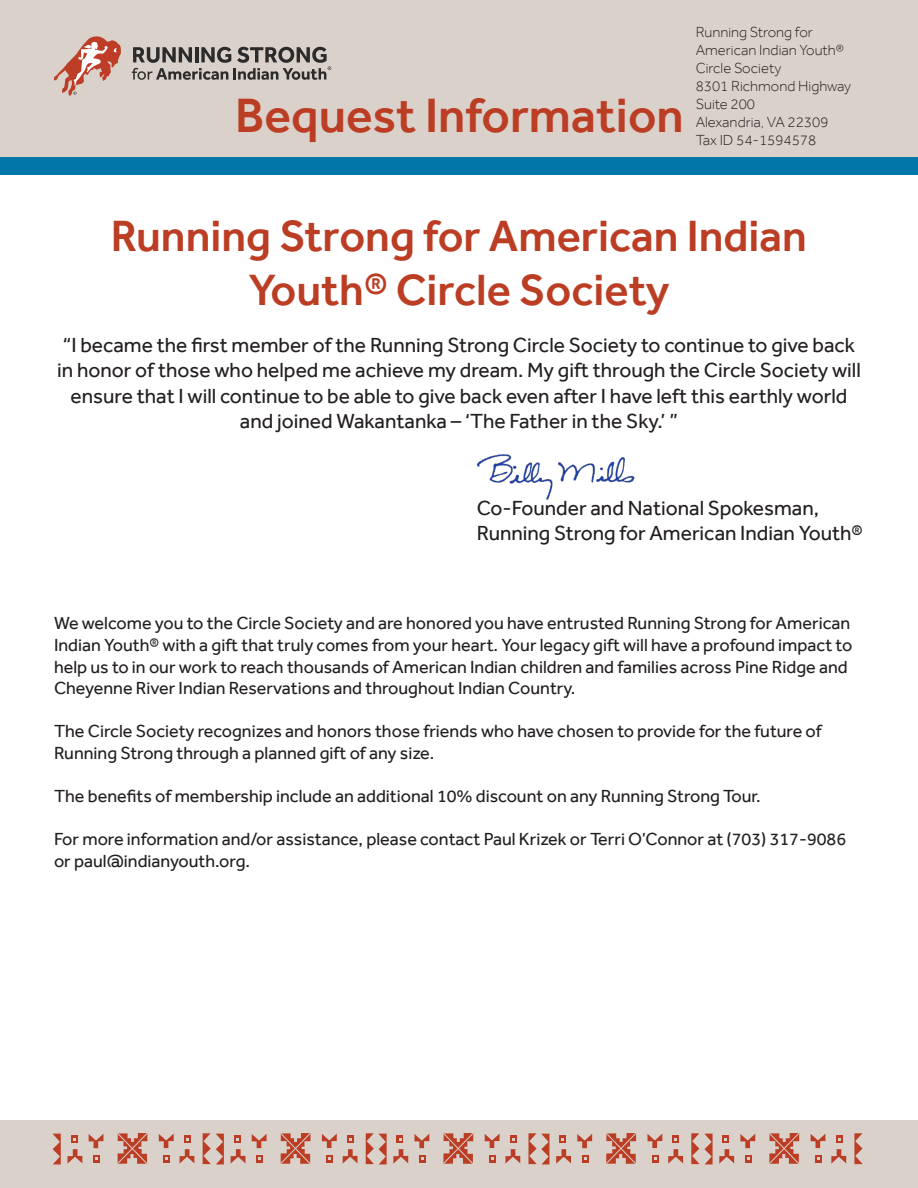
<style>
.page{position:relative;width:918px;height:1188px;background:#fff}
.page>*{position:absolute;margin:0;border:0;box-sizing:border-box;transform-origin:0 0}
.t1{font:500 49.5px "Effra";color:#bb3d24}
.t2{font:500 45px/54px "Effra";color:#bb3d24;text-align:center}
.t3{font:21px/25.2px "Effra";color:#231f20;text-align:center}
.t4{font:18px/21.6px "Effra";color:#231f20}
.t5{font:300 15px/18px "Effra";color:#231f20}
</style>
<div class="page">
<div style="left:0;top:1120px;width:918px;height:68px;background:#dad1cb"></div>
<div style="left:0;top:0;width:918px;height:165px;background:#dad1cb"></div>
<div style="left:0;top:157px;width:918px;height:18px;background:#0076a9"></div>
<svg style="left:132px;top:47px;width:199px;height:33px"></svg>
<svg style="left:54px;top:36px;width:67px;height:60px"></svg>
<svg style="left:234px;top:1136px;width:7px;height:7px"></svg>
<svg style="left:256px;top:1155px;width:7px;height:7px"></svg>
<svg style="left:326px;top:1155px;width:7px;height:7px"></svg>
<svg style="left:347px;top:1136px;width:7px;height:7px"></svg>
<svg style="left:231px;top:1149px;width:14px;height:14px"></svg>
<svg style="left:343px;top:1149px;width:15px;height:15px"></svg>
<svg style="left:322px;top:1134px;width:15px;height:14px"></svg>
<svg style="left:252px;top:1134px;width:15px;height:14px"></svg>
<svg style="left:280px;top:1133px;width:31px;height:31px"></svg>
<svg style="left:53px;top:1134px;width:8px;height:30px"></svg>
<svg style="left:203px;top:1133px;width:21px;height:31px"></svg>
<svg style="left:71px;top:1136px;width:6px;height:7px"></svg>
<svg style="left:93px;top:1155px;width:7px;height:7px"></svg>
<svg style="left:163px;top:1155px;width:7px;height:7px"></svg>
<svg style="left:184px;top:1136px;width:7px;height:7px"></svg>
<svg style="left:68px;top:1149px;width:14px;height:14px"></svg>
<svg style="left:180px;top:1149px;width:14px;height:14px"></svg>
<svg style="left:159px;top:1134px;width:15px;height:14px"></svg>
<svg style="left:89px;top:1134px;width:14px;height:14px"></svg>
<svg style="left:117px;top:1133px;width:31px;height:31px"></svg>
<svg style="left:366px;top:1133px;width:21px;height:31px"></svg>
<svg style="left:397px;top:1136px;width:6px;height:7px"></svg>
<svg style="left:419px;top:1155px;width:7px;height:7px"></svg>
<svg style="left:393px;top:1149px;width:15px;height:15px"></svg>
<svg style="left:485px;top:1134px;width:35px;height:30px"></svg>
<svg style="left:414px;top:1134px;width:15px;height:14px"></svg>
<svg style="left:443px;top:1133px;width:31px;height:31px"></svg>
<svg style="left:854px;top:1133px;width:9px;height:31px"></svg>
<svg style="left:723px;top:1136px;width:6px;height:7px"></svg>
<svg style="left:745px;top:1155px;width:7px;height:7px"></svg>
<svg style="left:815px;top:1155px;width:7px;height:7px"></svg>
<svg style="left:836px;top:1136px;width:6px;height:7px"></svg>
<svg style="left:719px;top:1149px;width:15px;height:15px"></svg>
<svg style="left:831px;top:1149px;width:15px;height:15px"></svg>
<svg style="left:811px;top:1134px;width:14px;height:14px"></svg>
<svg style="left:740px;top:1134px;width:15px;height:14px"></svg>
<svg style="left:769px;top:1133px;width:31px;height:31px"></svg>
<svg style="left:528px;top:1133px;width:21px;height:31px"></svg>
<svg style="left:691px;top:1133px;width:22px;height:31px"></svg>
<svg style="left:559px;top:1136px;width:7px;height:7px"></svg>
<svg style="left:582px;top:1155px;width:7px;height:7px"></svg>
<svg style="left:652px;top:1155px;width:6px;height:7px"></svg>
<svg style="left:673px;top:1136px;width:6px;height:7px"></svg>
<svg style="left:556px;top:1149px;width:15px;height:15px"></svg>
<svg style="left:668px;top:1149px;width:15px;height:15px"></svg>
<svg style="left:648px;top:1134px;width:14px;height:14px"></svg>
<svg style="left:577px;top:1134px;width:15px;height:14px"></svg>
<svg style="left:606px;top:1133px;width:31px;height:31px"></svg>
<img style="left:476px;top:454px;width:159px;height:46px">
<h1 class="t1" style="left:235px;top:86px;width:450px">Bequest Information</h1>
<p class="t5" style="left:696px;top:23px;width:157px">Running Strong for<br>American Indian Youth®<br>Circle Society<br>8301 Richmond Highway<br>Suite 200<br>Alexandria, VA 22309<br>Tax ID 54-1594578</p>
<h2 class="t2" style="left:111px;top:209px;width:698px">Running Strong for American Indian<br>Youth® Circle Society</h2>
<p class="t3" style="left:57px;top:332px;width:805px">“I became the first member of the Running Strong Circle Society to continue to give back in honor of those who helped me achieve my dream. My gift through the Circle Society will ensure that I will continue to be able to give back even after I have left this earthly world and joined Wakantanka – ‘The Father in the Sky.’ ”</p>
<p class="t3" style="left:477px;top:495px;width:388px;text-align:left">Co-Founder and National Spokesman,<br>Running Strong for American Indian Youth®</p>
<p class="t4" style="left:54px;top:612px;width:800px">We welcome you to the Circle Society and are honored you have entrusted Running Strong for American Indian Youth® with a gift that truly comes from your heart. Your legacy gift will have a profound impact to help us to in our work to reach thousands of American Indian children and families across Pine Ridge and Cheyenne River Indian Reservations and throughout Indian Country.</p>
<p class="t4" style="left:54px;top:720px;width:769px">The Circle Society recognizes and honors those friends who have chosen to provide for the future of<br>Running Strong through a planned gift of any size.</p>
<p class="t4" style="left:54px;top:785px;width:708px">The benefits of membership include an additional 10% discount on any Running Strong Tour.</p>
<p class="t4" style="left:54px;top:828px;width:794px">For more information and/or assistance, please contact Paul Krizek or Terri O’Connor at (703) 317-9086 or paul@indianyouth.org.</p>
</div>
